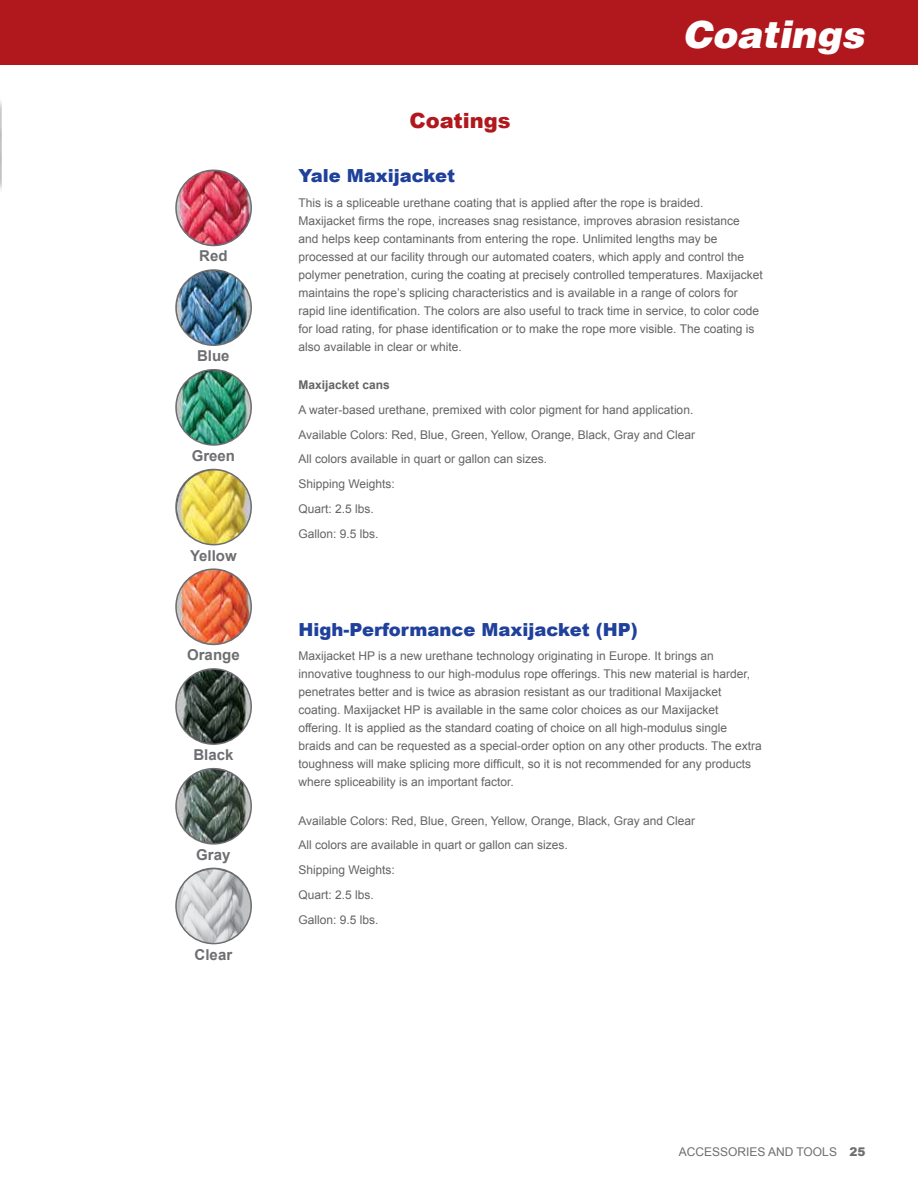
<style>
.page{position:relative;width:918px;height:1188px;background:#fff}
.page>*{position:absolute;margin:0;border:0;box-sizing:border-box;transform-origin:0 0}
.t1{font:37.5px "Airbus Special";color:#fff}
.t2{font:900 21px "Arial";color:#b1181e}
.t3{font:900 18px "Arial";color:#20419b}
.t4{font:700 15px "Arial";color:#6d6e71}
.t5{font:12px/18px "Arial";color:#636466}
.t6{font:12px "Arial";color:#6d6e71}
.t7{font:700 12px "Arial";color:#636466}
.t8{font:900 12px "Arial";color:#6d6e71}
</style>
<div class="page">
<div style="left:0;top:0;width:918px;height:65px;background:#b1181e"></div>
<div style="left:0;top:96px;width:8px;height:48px;background:#000;opacity:.44"></div>
<div style="left:0;top:123px;width:8px;height:47px;background:#d1d1d1"></div>
<img style="left:0;top:116px;width:1px;height:51px">
<div style="left:0;top:150px;width:8px;height:46px;background:#000;opacity:.44"></div>
<img style="left:0;top:143px;width:1px;height:52px">
<img style="left:176px;top:469px;width:75px;height:76px;border-radius:38px">
<div style="left:175px;top:469px;width:77px;height:76px;border:2px solid #6d6e71;border-radius:50%"></div>
<img style="left:176px;top:569px;width:75px;height:75px;border-radius:38px">
<div style="left:175px;top:568px;width:77px;height:77px;border:2px solid #6d6e71;border-radius:50%"></div>
<img style="left:176px;top:270px;width:75px;height:75px;border-radius:38px">
<div style="left:175px;top:269px;width:77px;height:77px;border:2px solid #6d6e71;border-radius:50%"></div>
<img style="left:176px;top:170px;width:75px;height:76px;border-radius:38px">
<div style="left:175px;top:170px;width:77px;height:76px;border:2px solid #6d6e71;border-radius:50%"></div>
<img style="left:176px;top:370px;width:75px;height:75px;border-radius:38px">
<div style="left:175px;top:369px;width:77px;height:77px;border:2px solid #6d6e71;border-radius:50%"></div>
<img style="left:176px;top:669px;width:75px;height:75px;border-radius:38px">
<div style="left:175px;top:668px;width:77px;height:77px;border:2px solid #6d6e71;border-radius:50%"></div>
<img style="left:176px;top:868px;width:75px;height:76px;border-radius:38px">
<div style="left:175px;top:868px;width:77px;height:76px;border:2px solid #6d6e71;border-radius:50%"></div>
<img style="left:176px;top:769px;width:75px;height:75px;border-radius:38px">
<div style="left:175px;top:768px;width:77px;height:77px;border:2px solid #6d6e71;border-radius:50%"></div>
<div style="left:2px;top:84px;width:28px;height:121px;background:#fff"></div>
<p class="t4" style="left:199px;top:246px;width:30px">Red</p>
<p class="t4" style="left:197px;top:346px;width:34px">Blue</p>
<p class="t4" style="left:192px;top:446px;width:45px">Green</p>
<p class="t4" style="left:190px;top:545px;width:48px">Yellow</p>
<p class="t4" style="left:187px;top:645px;width:54px">Orange</p>
<p class="t4" style="left:193px;top:745px;width:42px">Black</p>
<p class="t4" style="left:196px;top:845px;width:36px">Gray</p>
<p class="t4" style="left:195px;top:944px;width:39px">Clear</p>
<h1 class="t1" style="left:683px;top:13px;width:183px">Coatings</h1>
<h2 class="t2" style="left:410px;top:106px;width:103px">Coatings</h2>
<h3 class="t3" style="left:298px;top:163px;width:158px">Yale Maxijacket</h3>
<p class="t5" style="left:298px;top:194px;width:466px">This is a spliceable urethane coating that is applied after the rope is braided.<br>Maxijacket firms the rope, increases snag resistance, improves abrasion resistance and helps keep contaminants from entering the rope. Unlimited lengths may be processed at our facility through our automated coaters, which apply and control the polymer penetration, curing the coating at precisely controlled temperatures. Maxijacket maintains the rope’s splicing characteristics and is available in a range of colors for rapid line identification. The colors are also useful to track time in service, to color code for load rating, for phase identification or to make the rope more visible. The coating is also available in clear or white.</p>
<p class="t7" style="left:298px;top:377px;width:93px">Maxijacket cans</p>
<p class="t5" style="left:298px;top:398px;width:398px;line-height:24.8px">A water-based urethane, premixed with color pigment for hand application.<br>Available Colors: Red, Blue, Green, Yellow, Orange, Black, Gray and Clear All colors available in quart or gallon can sizes.<br>Shipping Weights:<br>Quart: 2.5 lbs.<br>Gallon: 9.5 lbs.</p>
<h3 class="t3" style="left:298px;top:616px;width:341px">High-Performance Maxijacket (HP)</h3>
<p class="t5" style="left:298px;top:647px;width:465px">Maxijacket HP is a new urethane technology originating in Europe. It brings an innovative toughness to our high-modulus rope offerings. This new material is harder, penetrates better and is twice as abrasion resistant as our traditional Maxijacket coating. Maxijacket HP is available in the same color choices as our Maxijacket offering. It is applied as the standard coating of choice on all high-modulus single braids and can be requested as a special-order option on any other products. The extra toughness will make splicing more difficult, so it is not recommended for any products where spliceability is an important factor.</p>
<p class="t5" style="left:298px;top:808px;width:398px;line-height:24.8px">Available Colors: Red, Blue, Green, Yellow, Orange, Black, Gray and Clear All colors are available in quart or gallon can sizes.<br>Shipping Weights:<br>Quart: 2.5 lbs.<br>Gallon: 9.5 lbs.</p>
<p class="t6" style="left:679px;top:1144px;width:160px">ACCESSORIES AND TOOLS</p>
<p class="t8" style="left:849px;top:1143px;width:18px">25</p>
</div>
